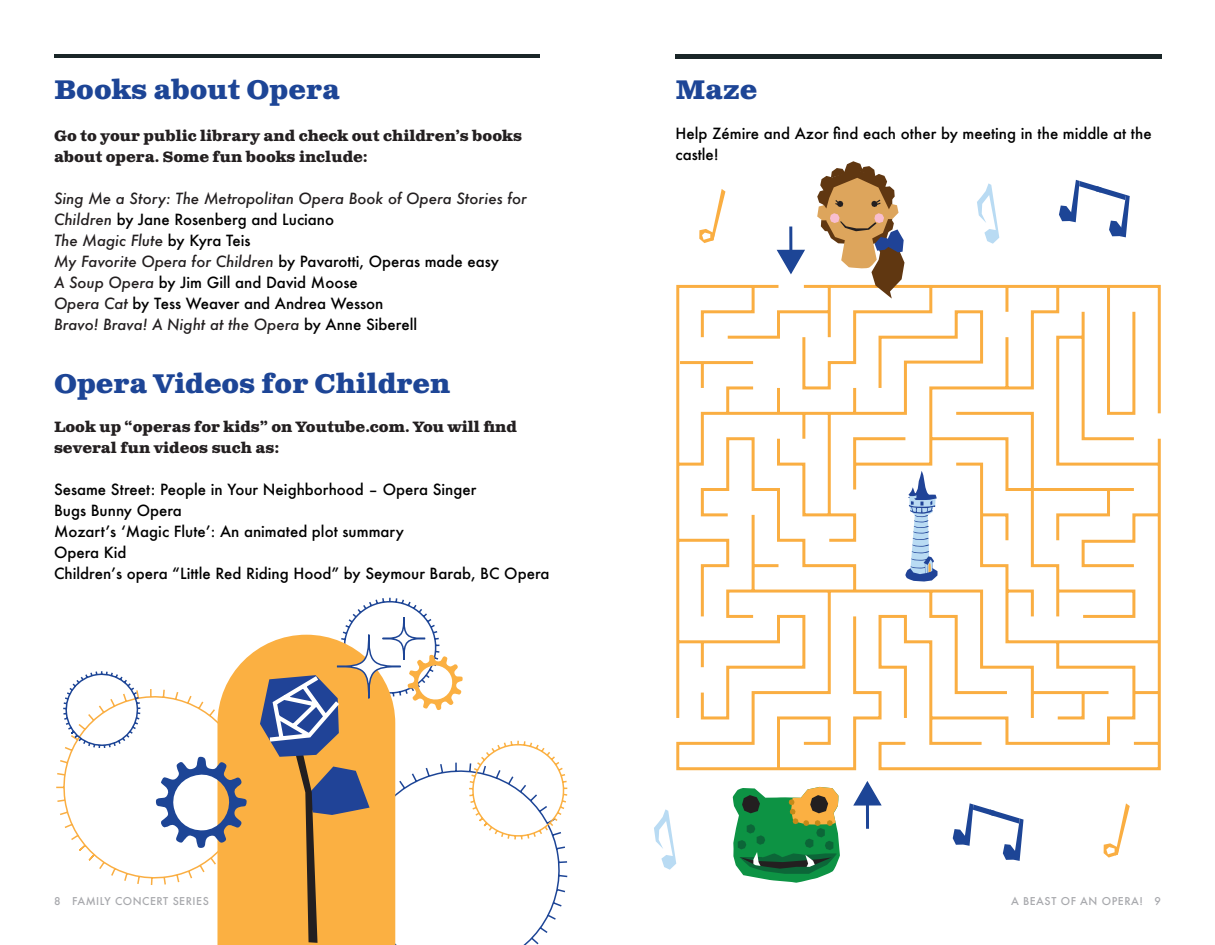
<style>
.page{position:relative;width:1215px;height:945px;background:#fff}
.page>*{position:absolute;margin:0;border:0;box-sizing:border-box;transform-origin:0 0}
.t1{font:700 27px "Clarendon Text Pro";color:#1d4596}
.t2{font:italic 500 15px/21px "Futura";color:#231f20}
.t3{font:500 15px/21px "Futura";color:#000}
.t4{font:700 15px/21px "Clarendon Text Pro";color:#231f20}
.t5{font:500 10.5px "Futura";letter-spacing:.05em;color:#a8a9ad}
.s1{font-style:normal;color:#000}
</style>
<div class="page">
<hr style="left:676px;top:54px;width:486px;height:4px;background:#1a2628">
<svg style="left:676px;top:284px;width:485px;height:487px"></svg>
<hr style="left:54px;top:54px;width:486px;height:4px;background:#1a2628">
<svg style="left:905px;top:471px;width:33px;height:111px"></svg>
<hr style="left:789px;top:227px;width:3px;height:27px;background:#1d4596">
<svg style="left:776px;top:248px;width:29px;height:27px"></svg>
<hr style="left:866px;top:801px;width:3px;height:28px;background:#1d4596">
<svg style="left:853px;top:781px;width:29px;height:25px"></svg>
<svg style="left:733px;top:787px;width:107px;height:96px;background:#51985c"></svg>
<svg style="left:817px;top:161px;width:87px;height:138px"></svg>
<svg style="left:217px;top:647px;width:43px;height:298px;background:#fbbb5e"></svg>
<svg style="left:260px;top:597px;width:308px;height:348px"></svg>
<svg style="left:56px;top:670px;width:198px;height:217px"></svg>
<svg style="left:1059px;top:180px;width:71px;height:57px"></svg>
<svg style="left:977px;top:183px;width:22px;height:61px"></svg>
<svg style="left:699px;top:189px;width:26px;height:54px"></svg>
<svg style="left:953px;top:803px;width:71px;height:58px"></svg>
<svg style="left:654px;top:809px;width:22px;height:61px"></svg>
<svg style="left:1104px;top:803px;width:26px;height:55px"></svg>
<h1 class="t1" style="left:54px;top:74px;width:288px">Books about Opera</h1>
<p class="t4" style="left:54px;top:126px;width:469px">Go to your public library and check out children’s books about opera. Some fun books include:</p>
<p class="t2" style="left:54px;top:188px;width:475px">Sing Me a Story: The Metropolitan Opera Book of Opera Stories for Children <span class="s1">by Jane Rosenberg and Luciano<br></span>The Magic Flute <span class="s1">by Kyra Teis<br></span>My Favorite Opera for Children <span class="s1">by Pavarotti, Operas made easy<br></span>A Soup Opera <span class="s1">by Jim Gill and David Moose<br></span>Opera Cat <span class="s1">by Tess Weaver and Andrea Wesson<br></span>Bravo! Brava! A Night at the Opera <span class="s1">by Anne Siberell</span></p>
<h1 class="t1" style="left:54px;top:368px;width:398px">Opera Videos for Children</h1>
<p class="t4" style="left:54px;top:417px;width:464px">Look up “operas for kids” on Youtube.com. You will find several fun videos such as:</p>
<p class="t3" style="left:54px;top:479px;width:497px">Sesame Street: People in Your Neighborhood – Opera Singer<br>Bugs Bunny Opera<br>Mozart’s ‘Magic Flute’: An animated plot summary<br>Opera Kid<br>Children’s opera “Little Red Riding Hood” by Seymour Barab, BC Opera</p>
<h1 class="t1" style="left:676px;top:74px;width:83px">Maze</h1>
<p class="t3" style="left:676px;top:123px;width:478px">Help Zémire and Azor find each other by meeting in the middle at the castle!</p>
<p class="t5" style="left:54px;top:893px;width:156px">8 FAMILY CONCERT SERIES</p>
<p class="t5" style="left:1011px;top:893px;width:151px">A BEAST OF AN OPERA! 9</p>
</div>
